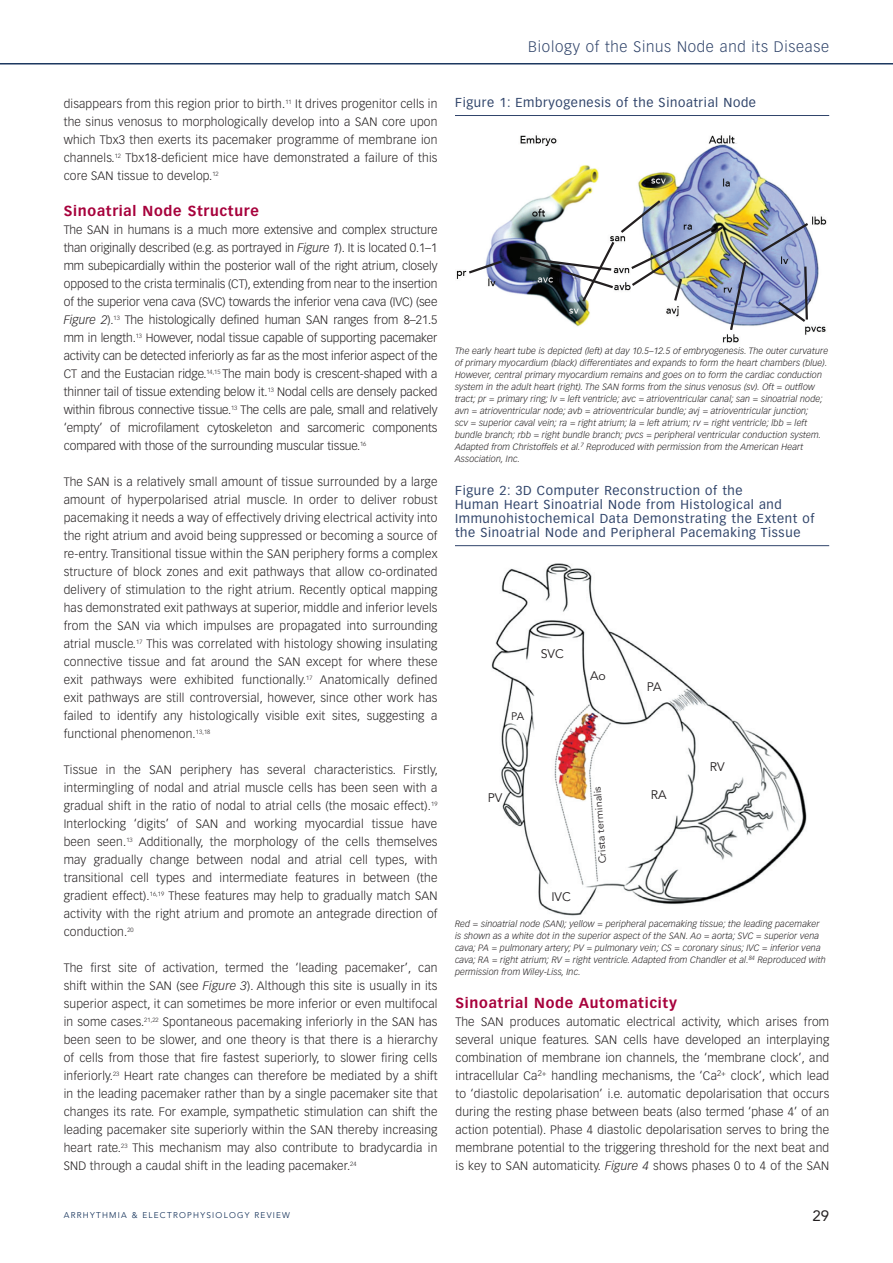
<style>
.page{position:relative;width:893px;height:1263px;background:#fff}
.page>*{position:absolute;margin:0;border:0;box-sizing:border-box;transform-origin:0 0}
.t1{font:300 15px "Vectora LT Std";letter-spacing:.05em;color:#30446a}
.t2{font:15px "Avenir LT Std";color:#231f20}
.t3{font:700 14.25px "Vectora LT Std";letter-spacing:.05em;color:#a7023c}
.t4{font:12.75px/14.2px "Vectora LT Std";letter-spacing:.05em;color:#30446a}
.t5{font:12.3px "Avenir LT Std";color:#231f20}
.t6{font:300 12px/18px "Vectora LT Std";letter-spacing:.015em;color:#231f20;text-align:justify}
.t7{font:10.8px "Avenir LT Std";color:#231f20}
.t8{font:10.2px "Avenir LT Std";color:#231f20;scale:1.07 1}
.t9{font:italic 300 9px/12px "Vectora LT Std";letter-spacing:.01em;color:#231f20}
.t10{font:300 8.25px "Avenir LT Std";letter-spacing:.15em;color:#00214c}
.s1{font-style:italic}
</style>
<div class="page">
<hr style="left:0;top:64px;width:893px;height:1px;background:#00214c">
<hr style="left:455px;top:115px;width:374px;height:1px;background:#30446a">
<hr style="left:455px;top:545px;width:374px;height:1px;background:#30446a">
<img style="left:456px;top:135px;width:371px;height:208px">
<img style="left:466px;top:198px;width:345px;height:134px">
<img style="left:491px;top:563px;width:316px;height:353px">
<p class="t1" style="left:528px;top:38px;width:302px">Biology of the Sinus Node and its Disease</p>
<p class="t6" style="left:64px;top:95px;width:375px">disappears from this region prior to birth.<sup>11</sup> It drives progenitor cells in the sinus venosus to morphologically develop into a SAN core upon which Tbx3 then exerts its pacemaker programme of membrane ion channels.<sup>12</sup> Tbx18-deficient mice have demonstrated a failure of this core SAN tissue to develop.<sup>12</sup></p>
<p class="t3" style="left:64px;top:202px;width:196px">Sinoatrial Node Structure</p>
<p class="t6" style="left:64px;top:221px;width:375px">The SAN in humans is a much more extensive and complex structure than originally described (e.g. as portrayed in <span class="s1">Figure 1</span>). It is located 0.1–1 mm subepicardially within the posterior wall of the right atrium, closely opposed to the crista terminalis (CT), extending from near to the insertion of the superior vena cava (SVC) towards the inferior vena cava (IVC) (see <span class="s1">Figure 2</span>).<sup>13</sup> The histologically defined human SAN ranges from 8–21.5 mm in length.<sup>13</sup> However, nodal tissue capable of supporting pacemaker activity can be detected inferiorly as far as the most inferior aspect of the CT and the Eustacian ridge.<sup>14,15</sup> The main body is crescent-shaped with a thinner tail of tissue extending below it.<sup>13</sup> Nodal cells are densely packed within fibrous connective tissue.<sup>13</sup> The cells are pale, small and relatively ‘empty’ of microfilament cytoskeleton and sarcomeric components compared with those of the surrounding muscular tissue.<sup>16</sup></p>
<p class="t6" style="left:64px;top:473px;width:375px">The SAN is a relatively small amount of tissue surrounded by a large amount of hyperpolarised atrial muscle. In order to deliver robust pacemaking it needs a way of effectively driving electrical activity into the right atrium and avoid being suppressed or becoming a source of re-entry. Transitional tissue within the SAN periphery forms a complex structure of block zones and exit pathways that allow co-ordinated delivery of stimulation to the right atrium. Recently optical mapping has demonstrated exit pathways at superior, middle and inferior levels from the SAN via which impulses are propagated into surrounding atrial muscle.<sup>17</sup> This was correlated with histology showing insulating connective tissue and fat around the SAN except for where these exit pathways were exhibited functionally.<sup>17</sup> Anatomically defined exit pathways are still controversial, however, since other work has failed to identify any histologically visible exit sites, suggesting a functional phenomenon.<sup>13,18</sup></p>
<p class="t6" style="left:64px;top:761px;width:376px">Tissue in the SAN periphery has several characteristics. Firstly, intermingling of nodal and atrial muscle cells has been seen with a gradual shift in the ratio of nodal to atrial cells (the mosaic effect).<sup>19<br></sup>Interlocking ‘digits’ of SAN and working myocardial tissue have been seen.<sup>13</sup> Additionally, the morphology of the cells themselves may gradually change between nodal and atrial cell types, with transitional cell types and intermediate features in between (the gradient effect).<sup>16,19</sup> These features may help to gradually match SAN activity with the right atrium and promote an antegrade direction of conduction.<sup>20</sup></p>
<p class="t6" style="left:64px;top:959px;width:375px">The first site of activation, termed the ‘leading pacemaker’, can shift within the SAN (see <span class="s1">Figure 3</span>). Although this site is usually in its superior aspect, it can sometimes be more inferior or even multifocal in some cases.<sup>21,22</sup> Spontaneous pacemaking inferiorly in the SAN has been seen to be slower, and one theory is that there is a hierarchy of cells from those that fire fastest superiorly, to slower firing cells inferiorly.<sup>23</sup> Heart rate changes can therefore be mediated by a shift in the leading pacemaker rather than by a single pacemaker site that changes its rate. For example, sympathetic stimulation can shift the leading pacemaker site superiorly within the SAN thereby increasing heart rate.<sup>23</sup> This mechanism may also contribute to bradycardia in SND through a caudal shift in the leading pacemaker.<sup>24</sup></p>
<p class="t4" style="left:455px;top:96px;width:303px">Figure 1: Embryogenesis of the Sinoatrial Node</p>
<p class="t9" style="left:455px;top:345px;width:375px">The early heart tube is depicted (left) at day 10.5–12.5 of embryogenesis. The outer curvature of primary myocardium (black) differentiates and expands to form the heart chambers (blue).<br>However, central primary myocardium remains and goes on to form the cardiac conduction system in the adult heart (right). The SAN forms from the sinus venosus (sv). Oft = outflow tract; pr = primary ring; lv = left ventricle; avc = atrioventricular canal; san = sinoatrial node; avn = atrioventricular node; avb = atrioventricular bundle; avj = atrioventricular junction;<br>scv = superior caval vein; ra = right atrium; la = left atrium; rv = right ventricle; lbb = left bundle branch; rbb = right bundle branch; pvcs = peripheral ventricular conduction system.<br>Adapted from Christoffels et al.<sup>7</sup> Reproduced with permission from the American Heart Association, Inc.</p>
<p class="t4" style="left:455px;top:483px;width:361px">Figure 2: 3D Computer Reconstruction of the<br>Human Heart Sinoatrial Node from Histological and Immunohistochemical Data Demonstrating the Extent of the Sinoatrial Node and Peripheral Pacemaking Tissue</p>
<p class="t5" style="left:541px;top:647px;width:25px">SVC</p>
<p class="t7" style="left:511px;top:710px;width:14px">PA</p>
<p class="t5" style="left:590px;top:668px;width:17px">Ao</p>
<p class="t5" style="left:488px;top:790px;width:16px">PV</p>
<p class="t5" style="left:551px;top:889px;width:21px">IVC</p>
<p class="t8" style="left:597px;top:864px;width:74px;rotate:-94deg">Crista terminalis</p>
<p class="t5" style="left:647px;top:680px;width:16px">PA</p>
<p class="t5" style="left:651px;top:787px;width:17px">RA</p>
<p class="t5" style="left:710px;top:759px;width:16px">RV</p>
<p class="t9" style="left:455px;top:918px;width:372px">Red = sinoatrial node (SAN); yellow = peripheral pacemaking tissue; the leading pacemaker is shown as a white dot in the superior aspect of the SAN. Ao = aorta; SVC = superior vena cava; PA = pulmonary artery; PV = pulmonary vein; CS = coronary sinus; IVC = inferior vena cava; RA = right atrium; RV = right ventricle. Adapted from Chandler et al.<sup>84</sup> Reproduced with permission from Wiley-Liss, Inc.</p>
<p class="t3" style="left:455px;top:994px;width:223px">Sinoatrial Node Automaticity</p>
<p class="t6" style="left:455px;top:1013px;width:375px">The SAN produces automatic electrical activity, which arises from several unique features. SAN cells have developed an interplaying combination of membrane ion channels, the ‘membrane clock’, and intracellular Ca<sup>2+</sup> handling mechanisms, the ‘Ca<sup>2+</sup> clock’, which lead to ‘diastolic depolarisation’ i.e. automatic depolarisation that occurs during the resting phase between beats (also termed ‘phase 4’ of an action potential). Phase 4 diastolic depolarisation serves to bring the membrane potential to the triggering threshold for the next beat and is key to SAN automaticity. <span class="s1">Figure 4</span> shows phases 0 to 4 of the SAN</p>
<p class="t10" style="left:64px;top:1210px;width:228px">ARRHYTHMIA &amp; ELECTROPHYSIOLOGY REVIEW</p>
<p class="t2" style="left:812px;top:1207px;width:18px">29</p>
</div>
